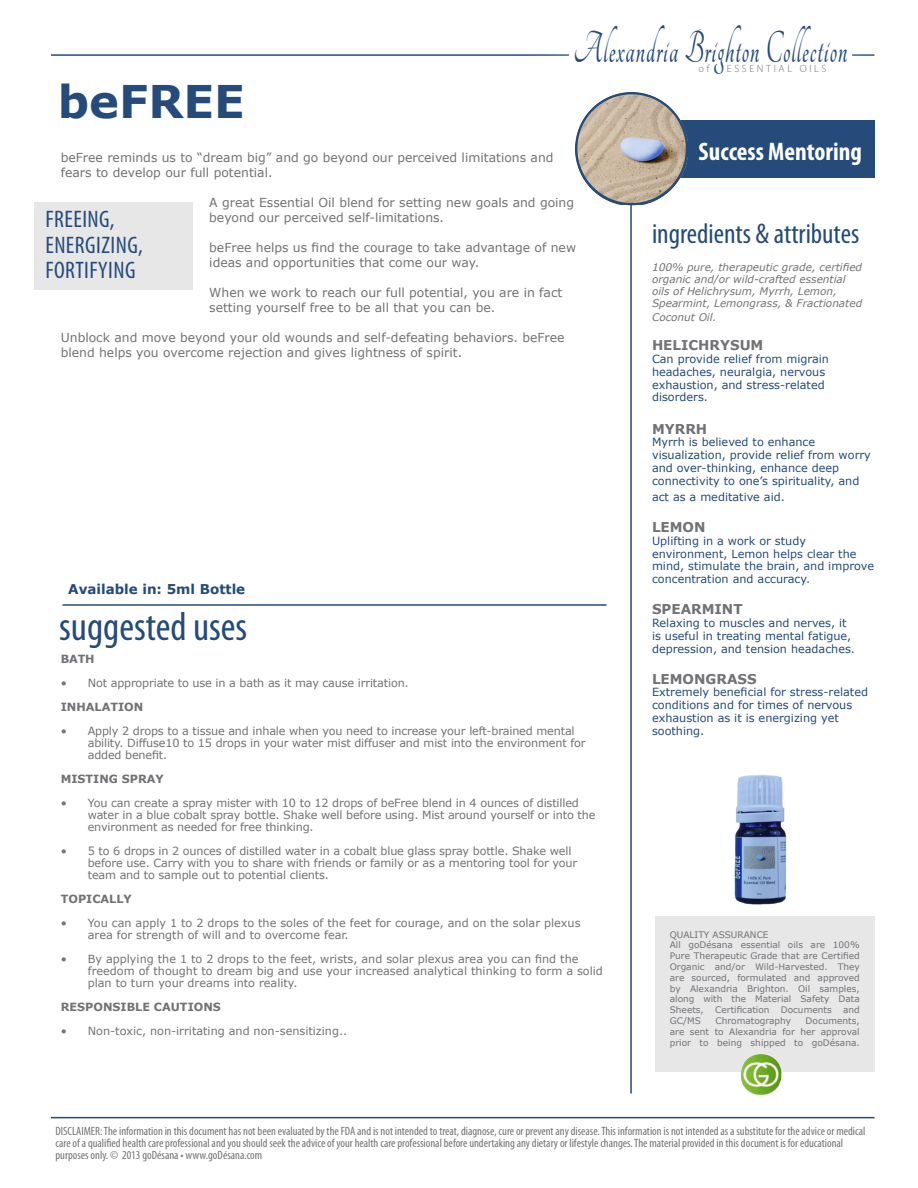
<style>
.page{position:relative;width:918px;height:1188px;background:#fff}
.page>*{position:absolute;margin:0;border:0;box-sizing:border-box;transform-origin:0 0}
.t1{font:700 48.75px "Tangerine";letter-spacing:.04em;color:#244b79;scale:.58 1}
.t2{font:700 45px "Verdana";color:#244b79}
.t3{font:condensed 40.5px "Myriad Pro";color:#244b79}
.t4{font:condensed 28.5px "Myriad Pro";color:#244b79}
.t5{font:700 condensed 25.5px "Myriad Pro";color:#fff}
.t6{font:condensed 24px "Myriad Pro";letter-spacing:.02em;color:#244b79}
.t7{font:700 13.5px "Verdana";color:#717275}
.t8{font:700 13.5px "Verdana";color:#244b79}
.t9{font:12.3px/15px "Verdana";color:#717275}
.t10{font:condensed 12px/12px "Myriad Pro";color:#717275}
.t11{font:11.25px/12px "Verdana";letter-spacing:-.015em;color:#717275}
.t12{font:11.25px/12.8px "Verdana";color:#244b79}
.t13{font:700 11.25px "Verdana";color:#717275}
.t14{font:italic 10.5px/12px "Verdana";color:#717275}
.t15{font:300 10.5px "Myriad Pro";letter-spacing:.25em;color:#717275}
.t16{font:9px/10.8px "Verdana";color:#717275;text-align:justify}
</style>
<div class="page">
<img style="left:734px;top:774px;width:53px;height:131px">
<hr style="left:51px;top:54px;width:823px;height:2px;background:#244b79">
<div style="left:510px;top:0;width:402px;height:138px;background:#fff"></div>
<hr style="left:630px;top:119px;width:2px;height:975px;background:#244b79">
<hr style="left:63px;top:604px;width:544px;height:2px;background:#244b79">
<div style="left:670px;top:120px;width:204px;height:58px;background:#244b79"></div>
<hr style="left:51px;top:1117px;width:823px;height:1px;background:#244b79">
<div style="left:34px;top:202px;width:159px;height:88px;background:#e7e7e8"></div>
<img style="left:576px;top:93px;width:112px;height:112px">
<div style="left:655px;top:916px;width:219px;height:155px;background:#e7e7e8"></div>
<img style="left:741px;top:1054px;width:40px;height:41px">
<div style="left:575px;top:92px;width:113px;height:113px;border:2px solid #244b79;border-radius:50%"></div>
<p class="t2" style="left:58px;top:70px;width:189px">beFREE</p>
<p class="t1" style="left:574px;top:25px;width:473px">Alexandria Brighton Collection</p>
<p class="t15" style="left:699px;top:62px;width:12px">of</p>
<p class="t15" style="left:727px;top:62px;width:101px">ESSENTIAL OILS</p>
<p class="t9" style="left:61px;top:149px;width:494px">beFree reminds us to “dream big” and go beyond our perceived limitations and fears to develop our full potential.</p>
<p class="t9" style="left:209px;top:194px;width:366px">A great Essential Oil blend for setting new goals and going beyond our perceived self-limitations.</p>
<p class="t9" style="left:209px;top:239px;width:368px">beFree helps us find the courage to take advantage of new ideas and opportunities that come our way.</p>
<p class="t9" style="left:209px;top:284px;width:355px">When we work to reach our full potential, you are in fact setting yourself free to be all that you can be.</p>
<p class="t9" style="left:61px;top:329px;width:505px">Unblock and move beyond your old wounds and self-defeating behaviors. beFree blend helps you overcome rejection and gives lightness of spirit.</p>
<p class="t6" style="left:45px;top:205px;width:71px">FREEING,</p>
<p class="t6" style="left:45px;top:231px;width:99px">ENERGIZING,</p>
<p class="t6" style="left:45px;top:256px;width:92px">FORTIFYING</p>
<p class="t8" style="left:68px;top:579px;width:178px">Available in: 5ml Bottle</p>
<p class="t3" style="left:59px;top:603px;width:189px">suggested uses</p>
<p class="t13" style="left:61px;top:651px;width:35px">BATH</p>
<p class="t11" style="left:61px;top:676px;width:349px">• Not appropriate to use in a bath as it may cause irritation.</p>
<p class="t13" style="left:61px;top:699px;width:84px">INHALATION</p>
<p class="t11" style="left:88px;top:724px;width:499px;text-indent:-27px">• Apply 2 drops to a tissue and inhale when you need to increase your left-brained mental ability. Diffuse10 to 15 drops in your water mist diffuser and mist into the environment for added benefit.</p>
<p class="t13" style="left:61px;top:771px;width:105px">MISTING SPRAY</p>
<p class="t11" style="left:88px;top:796px;width:509px;text-indent:-27px">• You can create a spray mister with 10 to 12 drops of beFree blend in 4 ounces of distilled water in a blue cobalt spray bottle. Shake well before using. Mist around yourself or into the environment as needed for free thinking.</p>
<p class="t11" style="left:88px;top:844px;width:491px;text-indent:-27px">• 5 to 6 drops in 2 ounces of distilled water in a cobalt blue glass spray bottle. Shake well before use. Carry with you to share with friends or family or as a mentoring tool for your team and to sample out to potential clients.</p>
<p class="t13" style="left:61px;top:891px;width:73px">TOPICALLY</p>
<p class="t11" style="left:88px;top:916px;width:494px;text-indent:-27px">• You can apply 1 to 2 drops to the soles of the feet for courage, and on the solar plexus area for strength of will and to overcome fear.</p>
<p class="t11" style="left:88px;top:952px;width:517px;text-indent:-27px">• By applying the 1 to 2 drops to the feet, wrists, and solar plexus area you can find the freedom of thought to dream big and use your increased analytical thinking to form a solid plan to turn your dreams into reality.</p>
<p class="t13" style="left:61px;top:999px;width:162px">RESPONSIBLE CAUTIONS</p>
<p class="t11" style="left:61px;top:1024px;width:288px">• Non-toxic, non-irritating and non-sensitizing..</p>
<p class="t5" style="left:699px;top:135px;width:165px">Success Mentoring</p>
<p class="t4" style="left:652px;top:216px;width:209px">ingredients &amp; attributes</p>
<p class="t14" style="left:652px;top:261px;width:212px">100% pure, therapeutic grade, certified organic and/or wild-crafted essential oils of Helichrysum, Myrrh, Lemon, Spearmint, Lemongrass, &amp; Fractionated</p>
<p class="t14" style="left:652px;top:311px;width:66px">Coconut Oil.</p>
<p class="t7" style="left:652px;top:336px;width:113px">HELICHRYSUM</p>
<p class="t12" style="left:652px;top:352px;width:179px">Can provide relief from migrain headaches, neuralgia, nervous exhaustion, and stress-related disorders.</p>
<p class="t7" style="left:652px;top:419px;width:57px">MYRRH</p>
<p class="t12" style="left:652px;top:436px;width:220px">Myrrh is believed to enhance visualization, provide relief from worry and over-thinking, enhance deep connectivity to one’s spirituality, and</p>
<p class="t12" style="left:652px;top:490px;width:134px">act as a meditative aid.</p>
<p class="t7" style="left:652px;top:518px;width:55px">LEMON</p>
<p class="t12" style="left:652px;top:534px;width:224px">Uplifting in a work or study environment, Lemon helps clear the mind, stimulate the brain, and improve concentration and accuracy.</p>
<p class="t7" style="left:652px;top:600px;width:92px">SPEARMINT</p>
<p class="t12" style="left:652px;top:616px;width:205px">Relaxing to muscles and nerves, it is useful in treating mental fatigue, depression, and tension headaches.</p>
<p class="t7" style="left:652px;top:669px;width:106px">LEMONGRASS</p>
<p class="t12" style="left:652px;top:686px;width:218px">Extremely beneficial for stress-related conditions and for times of nervous exhaustion as it is energizing yet soothing.</p>
<p class="t16" style="left:670px;top:929px;width:100px">QUALITY ASSURANCE</p>
<p class="t16" style="left:670px;top:940px;width:191px">All goDésana essential oils are 100% Pure Therapeutic Grade that are Certified Organic and/or Wild-Harvested. They are sourced, formulated and approved by Alexandria Brighton. Oil samples, along with the Material Safety Data Sheets,</p>
<p class="t16" style="left:715px;top:1004px;width:56px">Certification</p>
<p class="t16" style="left:781px;top:1004px;width:52px">Documents</p>
<p class="t16" style="left:843px;top:1004px;width:18px">and</p>
<p class="t16" style="left:670px;top:1015px;width:33px">GC/MS</p>
<p class="t16" style="left:715px;top:1015px;width:77px">Chromatography</p>
<p class="t16" style="left:670px;top:1015px;width:191px;text-indent:136px">Documents, are sent to Alexandria for her approval prior to being shipped to goDésana.</p>
<p class="t10" style="left:56px;top:1124px;width:811px">DISCLAIMER: The information in this document has not been evaluated by the FDA and is not intended to treat, diagnose, cure or prevent any disease. This information is not intended as a substitute for the advice or medical care of a qualified health care professional and you should seek the advice of your health care professional before undertaking any dietary or lifestyle changes. The material provided in this document is for educational purposes only. © 2013 goDésana • www.goDésana.com</p>
</div>
